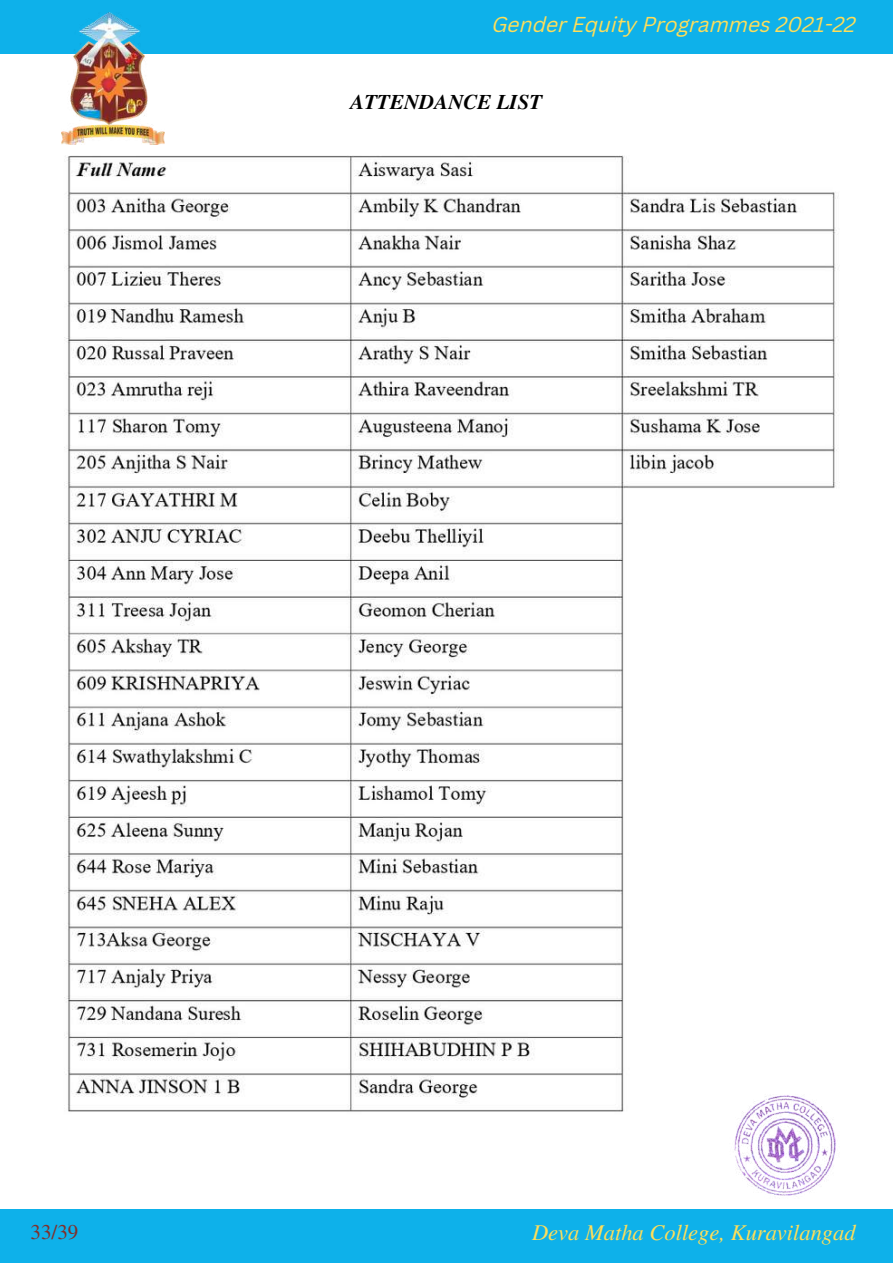
<style>
.page{position:relative;width:893px;height:1264px;background:#fff}
.page>*{position:absolute;margin:0;border:0;box-sizing:border-box;transform-origin:0 0}
.t1{font:italic 22.5px "Te X Gyre Termes";color:#ffde59}
.t2{font:italic 21px "Canva Sans";color:#ffde59}
.t3{font:italic 700 21px "Te X Gyre Termes";color:#000}
.t4{font:21px "Te X Gyre Termes";color:#812f2a}
</style>
<div class="page">
<div style="left:0;top:1208px;width:892px;height:54px;background:#0eb1ea"></div>
<div style="left:0;top:0;width:892px;height:54px;background:#0eb1ea"></div>
<img style="left:61px;top:131px;width:779px;height:981px">
<img style="left:62px;top:13px;width:102px;height:131px">
<img style="left:718px;top:1088px;width:122px;height:108px">
<p class="t2" style="left:492px;top:16px;width:365px">Gender Equity Programmes 2021-22</p>
<p class="t3" style="left:350px;top:86px;width:193px">ATTENDANCE LIST</p>
<p class="t4" style="left:31px;top:1216px;width:49px">33/39</p>
<p class="t1" style="left:532px;top:1215px;width:325px">Deva Matha College, Kuravilangad</p>
</div>
